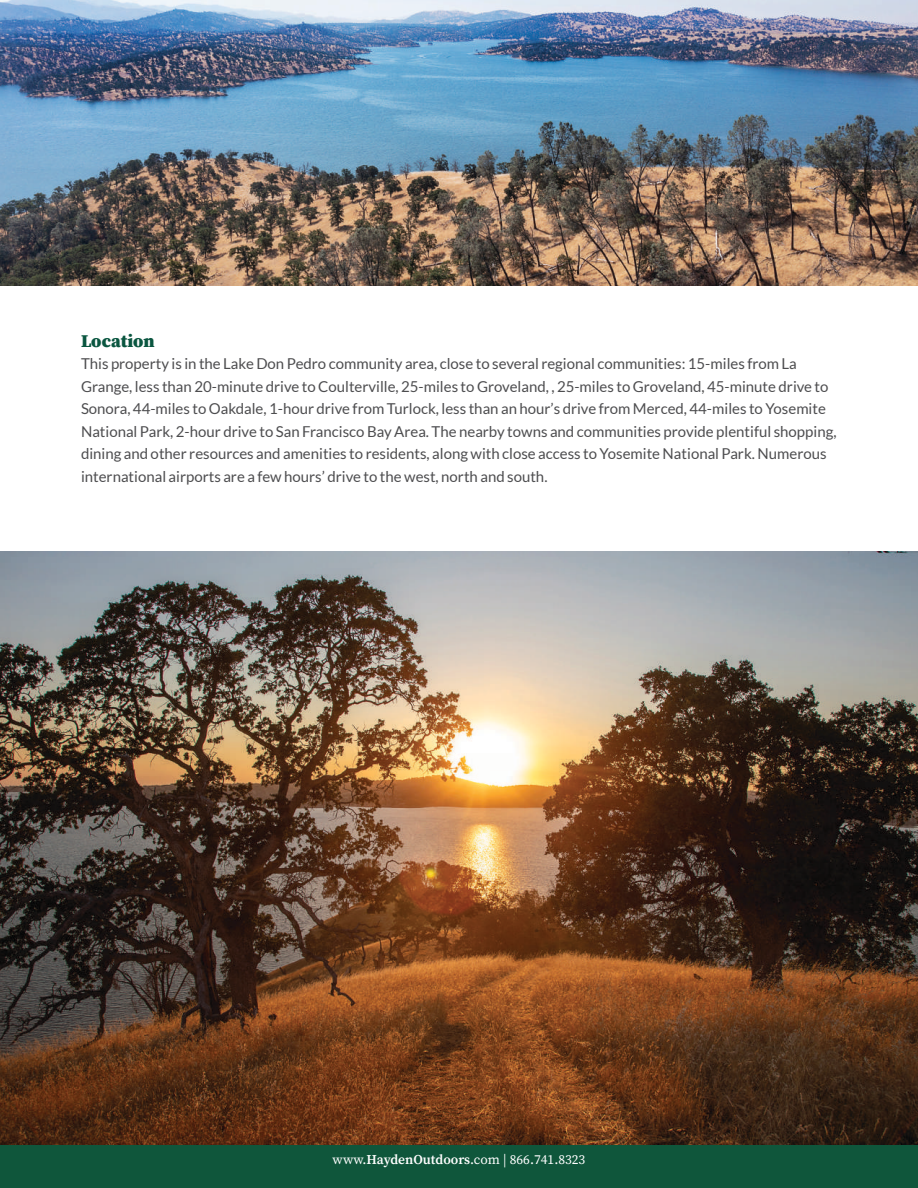
<style>
.page{position:relative;width:918px;height:1188px;background:#fff}
.page>*{position:absolute;margin:0;border:0;box-sizing:border-box;transform-origin:0 0}
.t1{font:900 18px "Source Serif Pro";color:#0a5640}
.t2{font:15px/22.5px "Lato";color:#4d4d4f}
.t3{font:13.5px "Source Serif Pro";color:#fff}
.s1{font-weight:600}
</style>
<div class="page">
<div style="left:0;top:1144px;width:918px;height:44px;background:#0f563b"></div>
<img style="left:0;top:0;width:918px;height:285px">
<img style="left:0;top:552px;width:918px;height:592px">
<p class="t1" style="left:81px;top:328px;width:75px">Location</p>
<p class="t2" style="left:81px;top:352px;width:757px">This property is in the Lake Don Pedro community area, close to several regional communities: 15-miles from La Grange, less than 20-minute drive to Coulterville, 25-miles to Groveland, , 25-miles to Groveland, 45-minute drive to Sonora, 44-miles to Oakdale, 1-hour drive from Turlock, less than an hour’s drive from Merced, 44-miles to Yosemite National Park, 2-hour drive to San Francisco Bay Area. The nearby towns and communities provide plentiful shopping, dining and other resources and amenities to residents, along with close access to Yosemite National Park. Numerous international airports are a few hours’ drive to the west, north and south.</p>
<p class="t3" style="left:333px;top:1151px;width:254px">www.<span class="s1">HaydenOutdoors</span>.com | 866.741.8323</p>
</div>
